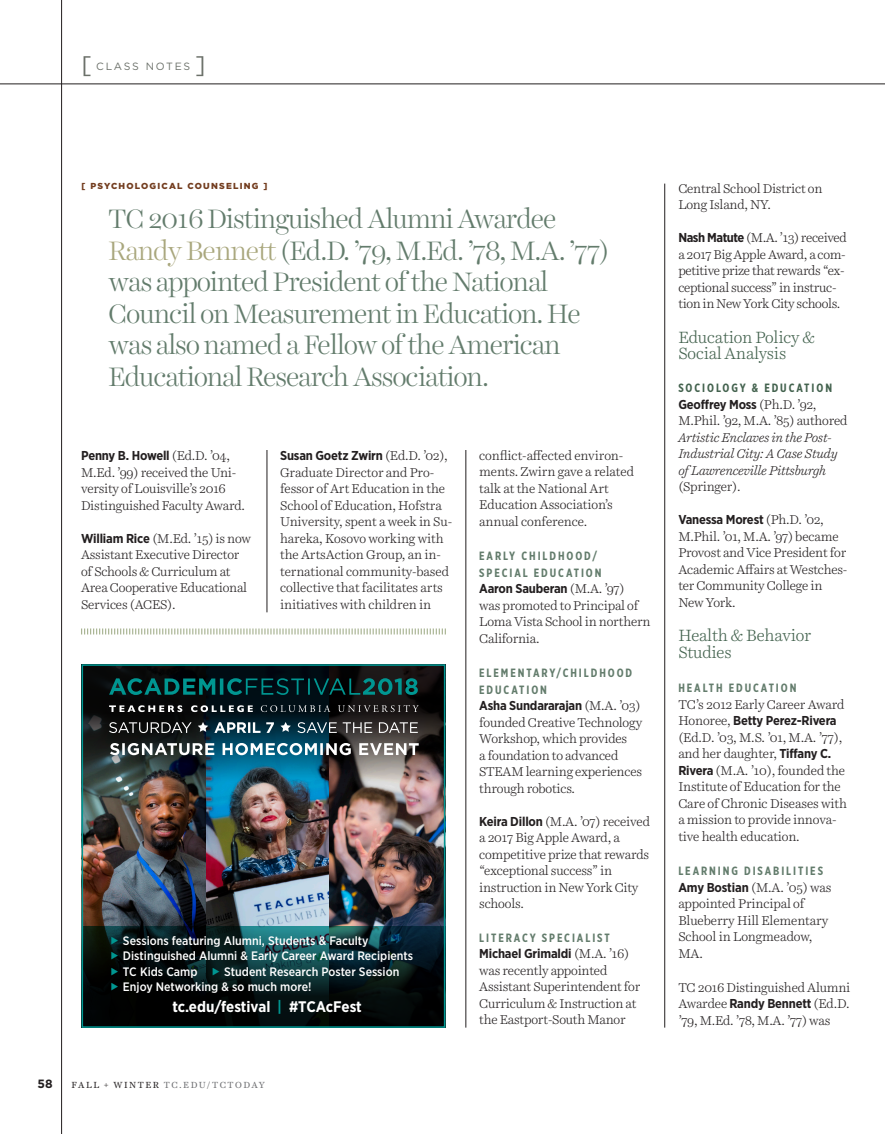
<style>
.page{position:relative;width:885px;height:1134px;background:#fff}
.page>*{position:absolute;margin:0;border:0;box-sizing:border-box;transform-origin:0 0}
.t1{font:300 27px/31.5px "Harriet Display";letter-spacing:-.025em;color:#637c6c}
.t2{font:24px "Gotham";color:#6b7069}
.t3{font:300 16.5px/16.5px "Harriet Text";letter-spacing:-.015em;color:#43624e}
.t4{font:700 15.3px "Gotham Narrow";color:#fff}
.t5{font:300 12.9px/16.5px "Harriet Text";letter-spacing:-.015em;color:#231f20}
.t6{font:italic 300 12.9px/16.5px "Harriet Text";letter-spacing:-.02em;color:#231f20}
.t7{font:500 12.3px/15.3px "Gotham Narrow";color:#fff}
.t8{font:700 12px/16.5px "Gotham X Narrow";letter-spacing:.16em;color:#637c6c}
.t9{font:700 12px "Gotham X Narrow";letter-spacing:.16em;color:#43624e}
.t10{font:700 12px "Gotham";color:#231f20}
.t11{font:10.5px "Gotham";letter-spacing:.17em;color:#6b7069}
.t12{font:9px "Harriet Text";letter-spacing:.16em;color:#6c6d70}
.t13{font:900 8.7px "Gotham";letter-spacing:.14em;color:#733d1f}
.s1{color:#a9a77d}
.s2{font-family:"Gotham Narrow";font-weight:700}
.s3{color:#009691}
.s4{color:#231f20}
.s5{font-style:italic}
.s6{font-style:normal}
</style>
<div class="page">
<hr style="left:266px;top:450px;width:1px;height:162px;background:#231f20">
<hr style="left:465px;top:450px;width:1px;height:578px;background:#231f20">
<hr style="left:664px;top:184px;width:1px;height:844px;background:#231f20">
<hr style="left:0;top:84px;width:884px;height:1px;background:#231f20">
<hr style="left:61px;top:0;width:1px;height:1134px;background:#231f20">
<img style="left:205px;top:783px;width:237px;height:143px">
<img style="left:84px;top:783px;width:121px;height:143px">
<svg style="left:84px;top:667px;width:358px;height:116px;background:#213239"></svg>
<svg style="left:109px;top:678px;width:308px;height:17px;background:#043d3e"></svg>
<svg style="left:109px;top:722px;width:308px;height:11px;background:#525d62"></svg>
<svg style="left:110px;top:743px;width:308px;height:12px"></svg>
<svg style="left:261px;top:705px;width:157px;height:7px"></svg>
<div style="left:102px;top:698px;width:158px;height:22px;background:#231f20;opacity:.4"></div>
<svg style="left:109px;top:705px;width:144px;height:7px"></svg>
<svg style="left:84px;top:926px;width:358px;height:99px;background:#07191b"></svg>
<div style="left:81px;top:664px;width:364px;height:364px;border:2px solid #009691"></div>
<hr style="left:884px;top:515px;width:1px;height:619px;background:#6b7069">
<svg style="left:81px;top:628px;width:364px;height:6px"></svg>
<svg style="left:111px;top:937px;width:7px;height:7px"></svg>
<svg style="left:111px;top:952px;width:7px;height:8px"></svg>
<svg style="left:111px;top:967px;width:7px;height:8px"></svg>
<svg style="left:213px;top:967px;width:6px;height:8px"></svg>
<svg style="left:111px;top:982px;width:7px;height:8px"></svg>
<p class="t2" style="left:81px;top:49px;width:12px">[</p>
<p class="t11" style="left:96px;top:60px;width:96px">CLASS NOTES</p>
<p class="t2" style="left:195px;top:49px;width:12px">]</p>
<p class="t13" style="left:81px;top:180px;width:187px">[ PSYCHOLOGICAL COUNSELING ]</p>
<p class="t1" style="left:108px;top:203px;width:449px">TC 2016 Distinguished Alumni Awardee</p>
<p class="t1" style="left:108px;top:235px;width:502px"><span class="s1">Randy Bennett</span> (Ed.D. ’79, M.Ed. ’78, M.A. ’77) was appointed President of the National</p>
<p class="t1" style="left:108px;top:298px;width:473px">Council on Measurement in Education. He</p>
<p class="t1" style="left:108px;top:329px;width:453px">was also named a Fellow of the American</p>
<p class="t1" style="left:108px;top:361px;width:381px">Educational Research Association.</p>
<p class="t5" style="left:280px;top:448px;width:173px"><span class="s2">Susan Goetz Zwirn</span> (Ed.D. ’02),<br>Graduate Director and Pro&shy;fessor of Art Education in the<br>School of Education, Hofstra<br>University, spent a week in Su&shy;hareka, Kosovo working with the ArtsAction Group, an in&shy;ternational community-based collective that facilitates arts initiatives with children in</p>
<p class="t5" style="left:479px;top:447px;width:156px">conflict-affected environ&shy;ments. Zwirn gave a related talk at the National Art</p>
<p class="t5" style="left:81px;top:448px;width:165px"><span class="s2">Penny B. Howell</span> (Ed.D. ’04,<br>M.Ed. ’99) received the Uni&shy;versity of Louisville’s 2016<br>Distinguished Faculty Award.</p>
<p class="t5" style="left:81px;top:530px;width:171px"><span class="s2">William Rice</span> (M.Ed. ’15) is now<br>Assistant Executive Director of Schools &amp; Curriculum at<br>Area Cooperative Educational<br>Services (ACES).</p>
<p class="t5" style="left:479px;top:496px;width:135px">Education Association’s</p>
<p class="t5" style="left:479px;top:513px;width:110px">annual conference.</p>
<p class="t8" style="left:479px;top:548px;width:119px">EARLY CHILDHOOD/</p>
<p class="t8" style="left:479px;top:564px;width:124px">SPECIAL EDUCATION</p>
<p class="t5" style="left:479px;top:580px;width:173px"><span class="s2">Aaron Sauberan</span> (M.A. ’97)<br>was promoted to Principal of<br>Loma Vista School in northern<br>California.</p>
<p class="t8" style="left:479px;top:665px;width:154px">ELEMENTARY/CHILDHOOD<br>EDUCATION</p>
<p class="t5" style="left:479px;top:697px;width:164px"><span class="s2">Asha Sundararajan</span> (M.A. ’03) founded Creative Technology<br>Workshop, which provides<br>a foundation to advanced<br>STEAM learning experiences through robotics.</p>
<p class="t5" style="left:479px;top:813px;width:172px"><span class="s2">Keira Dillon</span> (M.A. ’07) received a 2017 Big Apple Award, a competitive prize that rewards “exceptional success” in instruction in New York City schools.</p>
<p class="t8" style="left:479px;top:929px;width:132px">LITERACY SPECIALIST</p>
<p class="t5" style="left:479px;top:946px;width:162px"><span class="s2">Michael Grimaldi</span> (M.A. ’16) was recently appointed<br>Assistant Superintendent for<br>Curriculum &amp; Instruction at the Eastport-South Manor</p>
<p class="t7" style="left:123px;top:933px;width:291px">Sessions featuring Alumni, Students &amp; Faculty<br>Distinguished Alumni &amp; Early Career Award Recipients<br>TC Kids Camp</p>
<p class="t7" style="left:123px;top:963px;width:278px;text-indent:101px">Student Research Poster Session<br>Enjoy Networking &amp; so much more!</p>
<p class="t4" style="left:172px;top:997px;width:191px">tc.edu/festival <span class="s3">|</span> #TCAcFest</p>
<p class="t10" style="left:38px;top:1076px;width:17px">58</p>
<p class="t12" style="left:72px;top:1079px;width:195px"><span class="s4">FALL + WINTER</span> TC.EDU/TCTODAY</p>
<p class="t5" style="left:678px;top:180px;width:145px">Central School District on<br>Long Island, NY.</p>
<p class="t5" style="left:678px;top:229px;width:170px"><span class="s2">Nash Matute</span> (M.A. ’13) received a 2017 Big Apple Award, a com&shy;petitive prize that rewards “ex&shy;ceptional success” in instruc&shy;tion in New York City schools.</p>
<p class="t3" style="left:678px;top:329px;width:138px">Education Policy &amp;<br>Social Analysis</p>
<p class="t9" style="left:678px;top:381px;width:155px">SOCIOLOGY &amp; EDUCATION</p>
<p class="t5" style="left:678px;top:396px;width:171px"><span class="s2">Geoffrey Moss</span> (Ph.D. ’92,<br>M.Phil. ’92, M.A. ’85) authored<br><span class="s5">Artistic Enclaves in the Post-</span></p>
<p class="t6" style="left:678px;top:445px;width:161px">Industrial City: A Case Study of Lawrenceville Pittsburgh <span class="s6">(Springer).</span></p>
<p class="t5" style="left:678px;top:511px;width:171px"><span class="s2">Vanessa Morest</span> (Ph.D. ’02,<br>M.Phil. ’01, M.A. ’97) became<br>Provost and Vice President for<br>Academic Affairs at Westches&shy;ter Community College in</p>
<p class="t5" style="left:678px;top:594px;width:59px">New York.</p>
<p class="t3" style="left:678px;top:627px;width:134px">Health &amp; Behavior<br>Studies</p>
<p class="t8" style="left:678px;top:680px;width:120px">HEALTH EDUCATION</p>
<p class="t5" style="left:678px;top:696px;width:170px">TC’s 2012 Early Career Award<br>Honoree, <span class="s2">Betty Perez-Rivera </span>(Ed.D. ’03, M.S. ’01, M.A. ’77), and her daughter, <span class="s2">Tiffany C.<br>Rivera</span> (M.A. ’10), founded the<br>Institute of Education for the<br>Care of Chronic Diseases with a mission to provide innova&shy;tive health education.</p>
<p class="t8" style="left:678px;top:863px;width:146px">LEARNING DISABILITIES</p>
<p class="t5" style="left:678px;top:879px;width:155px"><span class="s2">Amy Bostian</span> (M.A. ’05) was appointed Principal of</p>
<p class="t5" style="left:678px;top:912px;width:151px">Blueberry Hill Elementary<br>School in Longmeadow,</p>
<p class="t5" style="left:678px;top:945px;width:26px">MA.</p>
<p class="t5" style="left:678px;top:979px;width:173px;text-align:justify">TC 2016 Distinguished Alumni Awardee <span class="s2">Randy Bennett</span> (Ed.D. ’79, M.Ed. ’78, M.A. ’77) was</p>
</div>
